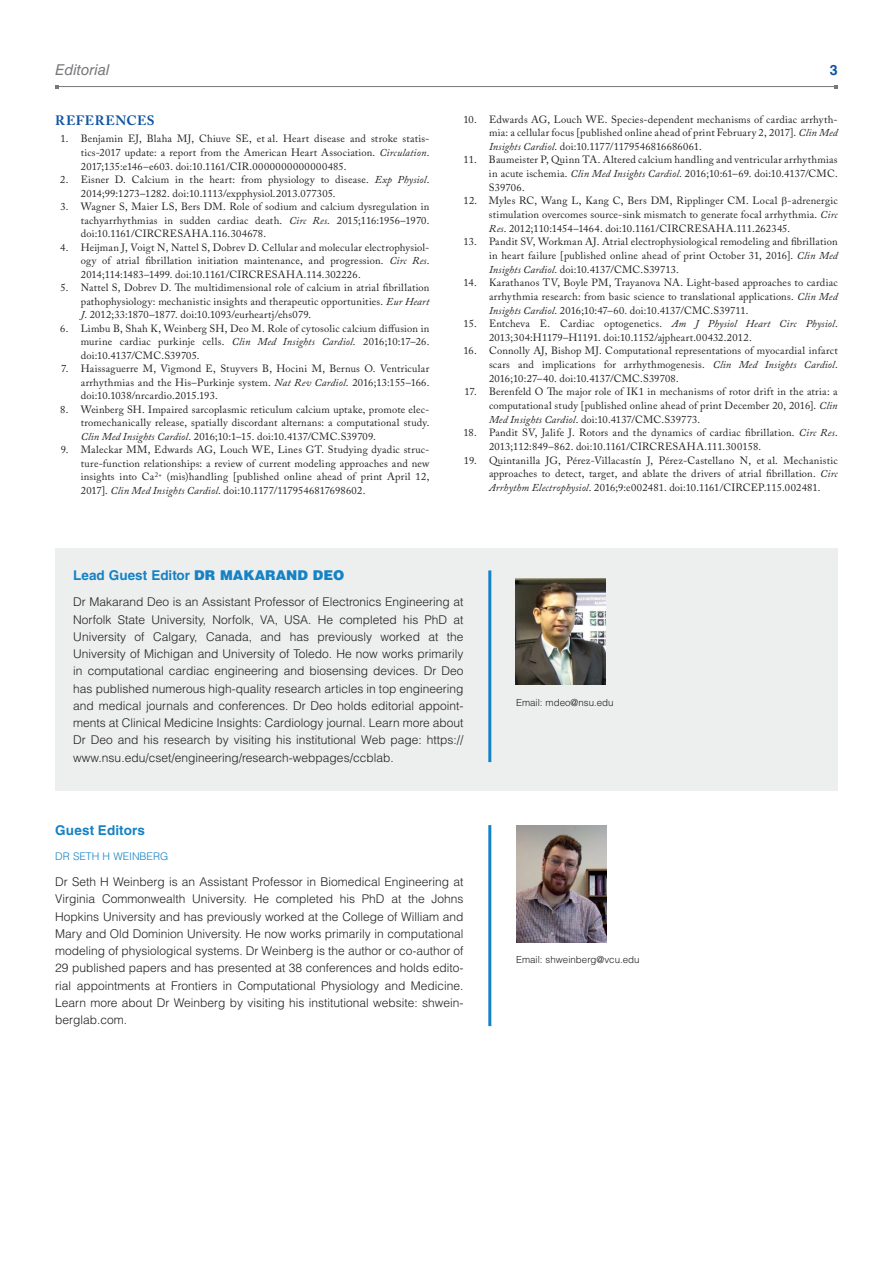
<style>
.page{position:relative;width:893px;height:1263px;background:#fff}
.page>*{position:absolute;margin:0;border:0;box-sizing:border-box;transform-origin:0 0}
.t1{font:italic 15px "Helvetica LT Std";color:#76787b}
.t2{font:700 14.25px "Helvetica LT Std";color:#1055a4}
.t3{font:700 13.5px "Helvetica LT Std";color:#1582c5}
.t4{font:700 13.5px "Adobe Caslon Pro";letter-spacing:.03em;color:#1055a4}
.t5{font:300 12px/17.2px "Helvetica LT Std";color:#231f20;text-align:justify}
.t6{font:10.5px/13.5px "Adobe Caslon Pro";letter-spacing:.015em;color:#231f20;text-align:justify}
.t7{font:300 10.5px "Helvetica LT Std";color:#1582c5}
.t8{font:300 9.75px "Helvetica LT Std";color:#231f20}
.s1{font-style:italic}
.s2{font-weight:900}
</style>
<div class="page">
<hr style="left:57px;top:86px;width:779px;height:1px;background:#76787b">
<div style="left:55px;top:548px;width:783px;height:243px;background:#edeeee"></div>
<hr style="left:488px;top:570px;width:3px;height:192px;background:#1582c5">
<hr style="left:488px;top:825px;width:3px;height:201px;background:#1582c5">
<img style="left:515px;top:578px;width:90px;height:106px">
<img style="left:516px;top:825px;width:90px;height:117px">
<h1 class="t1" style="left:55px;top:61px;width:56px">Editorial</h1>
<h2 class="t2" style="left:830px;top:61px;width:9px">3</h2>
<p class="t4" style="left:55px;top:112px;width:101px">REFERENCES</p>
<p class="t6" style="left:81px;top:132px;width:350px;text-indent:-20px">1. Benjamin EJ, Blaha MJ, Chiuve SE, et al. Heart disease and stroke statis&shy;tics-2017 update: a report from the American Heart Association. <span class="s1">Circulation</span>.<br>2017;135:e146–e603. doi:10.1161/CIR.0000000000000485.</p>
<p class="t6" style="left:81px;top:173px;width:350px;text-indent:-21px">2. Eisner D. Calcium in the heart: from physiology to disease. <span class="s1">Exp Physiol</span>.<br>2014;99:1273–1282. doi:10.1113/expphysiol.2013.077305.</p>
<p class="t6" style="left:81px;top:200px;width:350px;text-indent:-20px">3. Wagner S, Maier LS, Bers DM. Role of sodium and calcium dysregulation in tachyarrhythmias in sudden cardiac death. <span class="s1">Circ Res</span>. 2015;116:1956–1970. doi:10.1161/CIRCRESAHA.116.304678.</p>
<p class="t6" style="left:81px;top:240px;width:350px;text-indent:-20px">4. Heijman J, Voigt N, Nattel S, Dobrev D. Cellular and molecular electrophysiol&shy;ogy of atrial fibrillation initiation maintenance, and progression. <span class="s1">Circ Res</span>.<br>2014;114:1483–1499. doi:10.1161/CIRCRESAHA.114.302226.</p>
<p class="t6" style="left:81px;top:281px;width:350px;text-indent:-20px">5. Nattel S, Dobrev D. The multidimensional role of calcium in atrial fibrillation pathophysiology: mechanistic insights and therapeutic opportunities. <span class="s1">Eur Heart J</span>. 2012;33:1870–1877. doi:10.1093/eurheartj/ehs079.</p>
<p class="t6" style="left:81px;top:321px;width:350px;text-indent:-21px">6. Limbu B, Shah K, Weinberg SH, Deo M. Role of cytosolic calcium diffusion in murine cardiac purkinje cells. <span class="s1">Clin Med Insights Cardiol</span>. 2016;10:17–26. doi:10.4137/CMC.S39705.</p>
<p class="t6" style="left:81px;top:362px;width:350px;text-indent:-20px">7. Haissaguerre M, Vigmond E, Stuyvers B, Hocini M, Bernus O. Ventricular arrhythmias and the His–Purkinje system. <span class="s1">Nat Rev Cardiol</span>. 2016;13:155–166. doi:10.1038/nrcardio.2015.193.</p>
<p class="t6" style="left:81px;top:402px;width:350px;text-indent:-21px">8. Weinberg SH. Impaired sarcoplasmic reticulum calcium uptake, promote elec&shy;tromechanically release, spatially discordant alternans: a computational study.<br><span class="s1">Clin Med Insights Cardiol</span>. 2016;10:1–15. doi:10.4137/CMC.S39709.</p>
<p class="t6" style="left:81px;top:443px;width:350px;text-indent:-20px">9. Maleckar MM, Edwards AG, Louch WE, Lines GT. Studying dyadic struc&shy;ture-function relationships: a review of current modeling approaches and new insights into Ca<sup>2+</sup> (mis)handling [published online ahead of print April 12, 2017]. <span class="s1">Clin Med Insights Cardiol</span>. doi:10.1177/1179546817698602.</p>
<p class="t6" style="left:489px;top:112px;width:350px;text-indent:-26px">10. Edwards AG, Louch WE. Species-dependent mechanisms of cardiac arrhyth&shy;mia: a cellular focus [published online ahead of print February 2, 2017]. <span class="s1">Clin Med Insights Cardiol</span>. doi:10.1177/1179546816686061.</p>
<p class="t6" style="left:489px;top:153px;width:350px;text-indent:-25px">11. Baumeister P, Quinn TA. Altered calcium handling and ventricular arrhythmias in acute ischemia. <span class="s1">Clin Med Insights Cardiol</span>. 2016;10:61–69. doi:10.4137/CMC.<br>S39706.</p>
<p class="t6" style="left:489px;top:194px;width:350px;text-indent:-26px">12. Myles RC, Wang L, Kang C, Bers DM, Ripplinger CM. Local -adrenergic stimulation overcomes source-sink mismatch to generate focal arrhythmia. <span class="s1">Circ Res</span>. 2012;110:1454–1464. doi:10.1161/CIRCRESAHA.111.262345.</p>
<p class="t6" style="left:489px;top:235px;width:350px;text-indent:-26px">13. Pandit SV, Workman AJ. Atrial electrophysiological remodeling and fibrillation in heart failure [published online ahead of print October 31, 2016]. <span class="s1">Clin Med Insights Cardiol</span>. doi:10.4137/CMC.S39713.</p>
<p class="t6" style="left:489px;top:276px;width:350px;text-indent:-25px">14. Karathanos TV, Boyle PM, Trayanova NA. Light-based approaches to cardiac arrhythmia research: from basic science to translational applications. <span class="s1">Clin Med Insights Cardiol</span>. 2016;10:47–60. doi:10.4137/CMC.S39711.</p>
<p class="t6" style="left:489px;top:317px;width:350px;text-indent:-26px">15. Entcheva E. Cardiac optogenetics. <span class="s1">Am J Physiol Heart Circ Physiol</span>.<br>2013;304:H1179–H1191. doi:10.1152/ajpheart.00432.2012.</p>
<p class="t6" style="left:489px;top:344px;width:350px;text-indent:-26px">16. Connolly AJ, Bishop MJ. Computational representations of myocardial infarct scars and implications for arrhythmogenesis. <span class="s1">Clin Med Insights Cardiol</span>.<br>2016;10:27–40. doi:10.4137/CMC.S39708.</p>
<p class="t6" style="left:489px;top:385px;width:350px;text-indent:-25px">17. Berenfeld O The major role of IK1 in mechanisms of rotor drift in the atria: a computational study [published online ahead of print December 20, 2016]. <span class="s1">Clin Med Insights Cardiol</span>. doi:10.4137/CMC.S39773.</p>
<p class="t6" style="left:489px;top:426px;width:350px;text-indent:-26px">18. Pandit SV, Jalife J. Rotors and the dynamics of cardiac fibrillation. <span class="s1">Circ Res</span>.<br>2013;112:849–862. doi:10.1161/CIRCRESAHA.111.300158.</p>
<p class="t6" style="left:489px;top:453px;width:350px;text-indent:-25px">19. Quintanilla JG, Pérez-Villacastín J, Pérez-Castellano N, et al. Mechanistic approaches to detect, target, and ablate the drivers of atrial fibrillation. <span class="s1">Circ Arrhythm Electrophysiol</span>. 2016;9:e002481. doi:10.1161/CIRCEP.115.002481.</p>
<p class="t3" style="left:73px;top:567px;width:273px">Lead Guest Editor <span class="s2">DR MAKARAND DEO</span></p>
<p class="t5" style="left:73px;top:593px;width:392px">Dr Makarand Deo is an Assistant Professor of Electronics Engineering at Norfolk State University, Norfolk, VA, USA. He completed his PhD at University of Calgary, Canada, and has previously worked at the University of Michigan and University of Toledo. He now works primarily in computational cardiac engineering and biosensing devices. Dr Deo has published numerous high-quality research articles in top engineering and medical journals and conferences. Dr Deo holds editorial appoint&shy;ments at Clinical Medicine Insights: Cardiology journal. Learn more about Dr Deo and his research by visiting his institutional Web page: https:// www.nsu.edu/cset/engineering/research-webpages/ccblab.</p>
<p class="t3" style="left:55px;top:822px;width:91px">Guest Editors</p>
<p class="t7" style="left:55px;top:849px;width:114px">DR SETH H WEINBERG</p>
<p class="t5" style="left:55px;top:873px;width:410px">Dr Seth H Weinberg is an Assistant Professor in Biomedical Engineering at Virginia Commonwealth University. He completed his PhD at the Johns Hopkins University and has previously worked at the College of William and Mary and Old Dominion University. He now works primarily in computational modeling of physiological systems. Dr Weinberg is the author or co-author of 29 published papers and has presented at 38 conferences and holds edito&shy;rial appointments at Frontiers in Computational Physiology and Medicine.<br>Learn more about Dr Weinberg by visiting his institutional website: shwein&shy;berglab.com.</p>
<p class="t8" style="left:516px;top:696px;width:99px">Email: mdeo@nsu.edu</p>
<p class="t8" style="left:516px;top:953px;width:125px">Email: shweinberg@vcu.edu</p>
</div>
